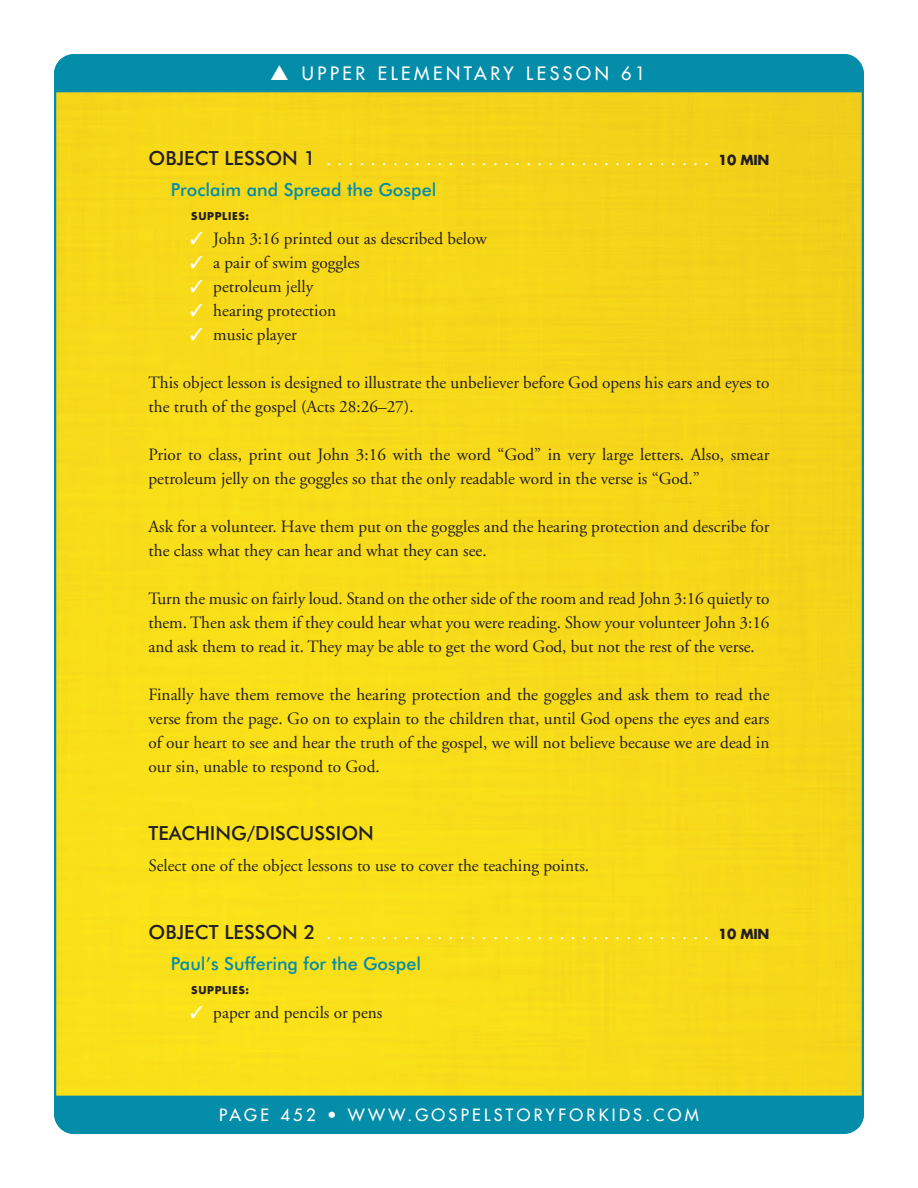
<style>
.page{position:relative;width:918px;height:1188px;background:#fff}
.page>*{position:absolute;margin:0;border:0;box-sizing:border-box;transform-origin:0 0}
.SUB_1{font:19.5px "Adobe Garamond";color:#fff}
.SUB_1-2{font:500 19.5px "Futura BT";color:#231f20}
.LS_Subhead_2{font:500 18px "Futura BT";color:#048da9}
.t1{font:18px "Futura";letter-spacing:.2em;color:#fff}
.TXT{font:17.25px/24px "Adobe Garamond";color:#231f20}
.t2{font:16.5px "Futura";letter-spacing:.2em;color:#fff}
.LS_Supply_List_Inden{font:700 10.5px "Futura";letter-spacing:.06em;color:#231f20}
.s1{font-family:"Futura BT";font-weight:500;color:#231f20}
.s2{font-family:"Futura";font-weight:700;font-size:13.5px;color:#231f20}
.s3{color:#fff}
</style>
<div class="page">
<div style="left:57px;top:92px;width:804px;height:1004px;background:#f8db1a"></div>
<div style="left:54px;top:54px;width:810px;height:38px;background:#048da9"></div>
<div style="left:54px;top:1096px;width:810px;height:38px;background:#048da9"></div>
<p class="t1" style="left:270px;top:62px;width:377px">▲ UPPER ELEMENTARY LESSON 61</p>
<p class="SUB_1" style="left:148px;top:149px;width:623px"><span class="s1">OBJECT LESSON 1</span> ................................... <span class="s2">10 MIN</span></p>
<p class="LS_Subhead_2" style="left:171px;top:179px;width:267px">Proclaim and Spread the Gospel</p>
<p class="LS_Supply_List_Inden" style="left:191px;top:209px;width:60px">SUPPLIES:</p>
<p class="TXT" style="left:190px;top:227px;width:298px"><span class="s3">✓</span> John 3:16 printed out as described below</p>
<p class="TXT" style="left:190px;top:251px;width:171px"><span class="s3">✓</span> a pair of swim goggles</p>
<p class="TXT" style="left:190px;top:275px;width:125px"><span class="s3">✓</span> petroleum jelly</p>
<p class="TXT" style="left:190px;top:299px;width:147px"><span class="s3">✓</span> hearing protection</p>
<p class="TXT" style="left:190px;top:323px;width:108px"><span class="s3">✓</span> music player</p>
<p class="TXT" style="left:148px;top:371px;width:622px">This object lesson is designed to illustrate the unbeliever before God opens his ears and eyes to the truth of the gospel (Acts 28:26–27).</p>
<p class="TXT" style="left:148px;top:443px;width:622px">Prior to class, print out John 3:16 with the word “God” in very large letters. Also, smear petroleum jelly on the goggles so that the only readable word in the verse is “God.”</p>
<p class="TXT" style="left:148px;top:515px;width:622px">Ask for a volunteer. Have them put on the goggles and the hearing protection and describe for the class what they can hear and what they can see.</p>
<p class="TXT" style="left:148px;top:587px;width:623px;text-align:justify">Turn the music on fairly loud. Stand on the other side of the room and read John 3:16 quietly to them. Then ask them if they could hear what you were reading. Show your volunteer John 3:16 and ask them to read it. They may be able to get the word God, but not the rest of the verse.</p>
<p class="TXT" style="left:148px;top:683px;width:623px;text-align:justify">Finally have them remove the hearing protection and the goggles and ask them to read the verse from the page. Go on to explain to the children that, until God opens the eyes and ears of our heart to see and hear the truth of the gospel, we will not believe because we are dead in our sin, unable to respond to God.</p>
<p class="SUB_1-2" style="left:148px;top:822px;width:227px">TEACHING/DISCUSSION</p>
<p class="TXT" style="left:148px;top:854px;width:442px">Select one of the object lessons to use to cover the teaching points.</p>
<p class="SUB_1" style="left:148px;top:923px;width:623px"><span class="s1">OBJECT LESSON 2</span> ................................... <span class="s2">10 MIN</span></p>
<p class="LS_Subhead_2" style="left:171px;top:953px;width:252px">Paul’s Suffering for the Gospel</p>
<p class="LS_Supply_List_Inden" style="left:191px;top:983px;width:60px">SUPPLIES:</p>
<p class="TXT" style="left:190px;top:1001px;width:194px"><span class="s3">✓</span> paper and pencils or pens</p>
<p class="t2" style="left:219px;top:1104px;width:481px">PAGE 452 • WWW.GOSPELSTORYFORKIDS.COM</p>
</div>
